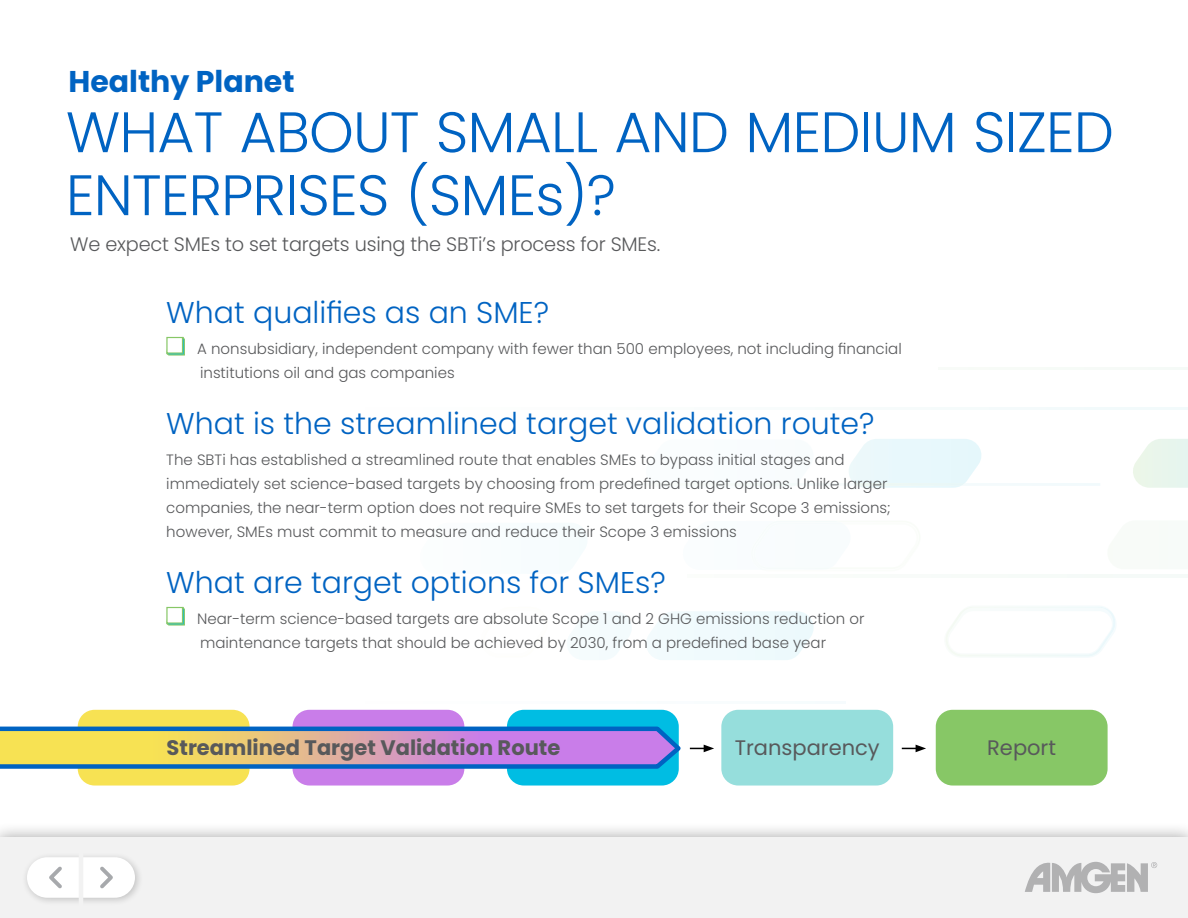
<style>
.page{position:relative;width:1188px;height:918px;background:#fff}
.page>*{position:absolute;margin:0;border:0;box-sizing:border-box;transform-origin:0 0}
.t1{font:300 57px/63px "Poppins";letter-spacing:-.015em;color:#0063c2}
.t2{font:300 30px "Poppins";color:#0063c2}
.t3{font:700 30px "Poppins";color:#0063c2}
.t4{font:700 21px "Poppins";color:#58595b}
.t5{font:21px "Poppins";color:#58595b}
.t6{font:300 19.5px "Poppins";letter-spacing:-.01em;color:#58595b}
.t7{font:300 15px/24px "Poppins";color:#58595b}
</style>
<div class="page">
<svg style="left:1067px;top:606px;width:49px;height:23px"></svg>
<img style="left:946px;top:607px;width:169px;height:50px">
<svg style="left:599px;top:611px;width:215px;height:49px"></svg>
<svg style="left:849px;top:439px;width:251px;height:49px"></svg>
<img style="left:854px;top:483px;width:111px;height:3px">
<hr style="left:939px;top:368px;width:249px;height:1px;background:#f6fbf7">
<hr style="left:211px;top:407px;width:977px;height:3px;background:#f9fcfc">
<hr style="left:687px;top:575px;width:501px;height:3px;background:#f7fbf9">
<div style="left:78px;top:710px;width:172px;height:76px;background:#f7e253;border-radius:17px"></div>
<div style="left:293px;top:710px;width:171px;height:76px;background:#c97de9;border-radius:17px"></div>
<div style="left:507px;top:710px;width:172px;height:76px;background:#00bde3;border-radius:17px"></div>
<div style="left:721px;top:710px;width:172px;height:76px;background:#96dedc;border-radius:17px"></div>
<div style="left:936px;top:710px;width:172px;height:76px;background:#87c766;border-radius:17px"></div>
<svg style="left:166px;top:336px;width:19px;height:20px"></svg>
<div style="left:166px;top:337px;width:17px;height:17px;background:#fff;border:1px solid #87c766"></div>
<svg style="left:166px;top:606px;width:19px;height:20px"></svg>
<div style="left:166px;top:607px;width:17px;height:17px;background:#fff;border:1px solid #87c766"></div>
<svg style="left:0;top:724px;width:714px;height:47px"></svg>
<svg style="left:902px;top:745px;width:24px;height:7px"></svg>
<div style="left:0;top:822px;width:1188px;height:96px;background:#000;opacity:.35"></div>
<div style="left:0;top:837px;width:1188px;height:81px;background:#f2f2f2"></div>
<div style="left:21px;top:851px;width:122px;height:56px;background:#000;opacity:.2"></div>
<div style="left:27px;top:857px;width:108px;height:41px;background:#fff;border-radius:20px"></div>
<svg style="left:49px;top:866px;width:13px;height:23px"></svg>
<svg style="left:100px;top:866px;width:13px;height:23px"></svg>
<hr style="left:79px;top:845px;width:4px;height:65px;background:#f2f2f2">
<svg style="left:1025px;top:862px;width:132px;height:31px"></svg>
<h2 class="t3" style="left:68px;top:65px;width:228px">Healthy Planet</h2>
<h1 class="t1" style="left:66px;top:101px;width:1050px">WHAT ABOUT SMALL AND MEDIUM SIZED<br>ENTERPRISES (SMEs)?</h1>
<h3 class="t6" style="left:70px;top:232px;width:592px">We expect SMEs to set targets using the SBTi’s process for SMEs.</h3>
<h2 class="t2" style="left:166px;top:295px;width:384px">What qualifies as an SME?</h2>
<p class="t7" style="left:197px;top:337px;width:706px">A nonsubsidiary, independent company with fewer than 500 employees, not including financial institutions oil and gas companies</p>
<h2 class="t2" style="left:166px;top:406px;width:710px">What is the streamlined target validation route?</h2>
<p class="t7" style="left:166px;top:448px;width:726px">The SBTi has established a streamlined route that enables SMEs to bypass initial stages and immediately set science-based targets by choosing from predefined target options. Unlike larger companies, the near-term option does not require SMEs to set targets for their Scope 3 emissions; however, SMEs must commit to measure and reduce their Scope 3 emissions</p>
<h2 class="t2" style="left:166px;top:565px;width:501px">What are target options for SMEs?</h2>
<p class="t7" style="left:197px;top:607px;width:669px">Near-term science-based targets are absolute Scope 1 and 2 GHG emissions reduction or maintenance targets that should be achieved by 2030, from a predefined base year</p>
<h3 class="t4" style="left:167px;top:736px;width:395px">Streamlined Target Validation Route</h3>
<h3 class="t5" style="left:735px;top:736px;width:147px">Transparency</h3>
<h3 class="t5" style="left:987px;top:736px;width:70px">Report</h3>
</div>
